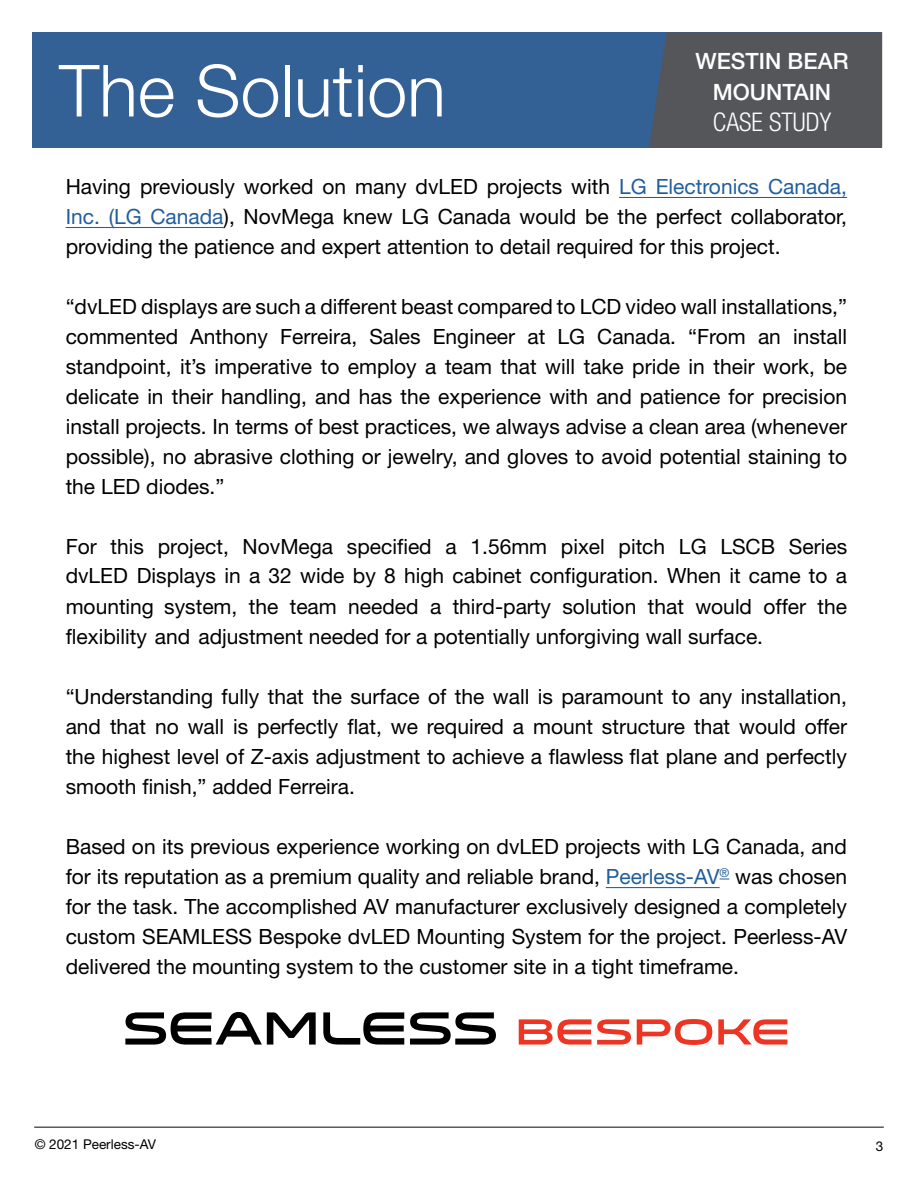
<style>
.page{position:relative;width:918px;height:1188px;background:#fff}
.page>*{position:absolute;margin:0;border:0;box-sizing:border-box;transform-origin:0 0}
.t1{font:300 72px "Helvetica Neue LT Std";color:#fff}
.t2{font:300 condensed 25.8px "Helvetica Neue LT Std";color:#fff}
.t3{font:500 22.5px/30.6px "Helvetica Neue LT Std";color:#fff;text-align:center}
.t4{font:21px/30px "Helvetica Neue LT Std";color:#000;text-align:justify}
.t5{font:13.5px "Helvetica Neue LT Std";color:#000}
.s1{color:#215e9e}
</style>
<div class="page">
<div style="left:33px;top:32px;width:849px;height:115px;background:#336195"></div>
<div style="left:649px;top:32px;width:233px;height:115px;background:#55565a"></div>
<hr style="left:34px;top:1126px;width:850px;height:2px;background:#58595b">
<hr style="left:606px;top:887px;width:114px;height:1px;background:#215e9e">
<hr style="left:66px;top:227px;width:158px;height:1px;background:#215e9e">
<hr style="left:619px;top:197px;width:228px;height:1px;background:#215e9e">
<svg style="left:519px;top:1019px;width:268px;height:26px"></svg>
<svg style="left:125px;top:1012px;width:191px;height:33px"></svg>
<svg style="left:323px;top:1012px;width:81px;height:33px"></svg>
<svg style="left:410px;top:1012px;width:86px;height:33px"></svg>
<h1 class="t1" style="left:59px;top:47px;width:388px">The Solution</h1>
<p class="t3" style="left:696px;top:46px;width:154px">WESTIN BEAR<br>MOUNTAIN</p>
<p class="t2" style="left:713px;top:107px;width:120px">CASE STUDY</p>
<p class="t4" style="left:66px;top:171px;width:783px">Having previously worked on many dvLED projects with <span class="s1">LG Electronics Canada, Inc. (LG Canada</span>), NovMega knew LG Canada would be the perfect collaborator, providing the patience and expert attention to detail required for this project.</p>
<p class="t4" style="left:66px;top:291px;width:783px">“dvLED displays are such a different beast compared to LCD video wall installations,” commented Anthony Ferreira, Sales Engineer at LG Canada. “From an install standpoint, it’s imperative to employ a team that will take pride in their work, be delicate in their handling, and has the experience with and patience for precision install projects. In terms of best practices, we always advise a clean area (whenever possible), no abrasive clothing or jewelry, and gloves to avoid potential staining to the LED diodes.”</p>
<p class="t4" style="left:66px;top:532px;width:783px;line-height:28.5px">For this project, NovMega specified a 1.56mm pixel pitch LG LSCB Series dvLED Displays in a 32 wide by 8 high cabinet configuration. When it came to a</p>
<p class="t4" style="left:66px;top:591px;width:783px">mounting system, the team needed a third-party solution that would offer the flexibility and adjustment needed for a potentially unforgiving wall surface.</p>
<p class="t4" style="left:66px;top:681px;width:783px">“Understanding fully that the surface of the wall is paramount to any installation, and that no wall is perfectly flat, we required a mount structure that would offer the highest level of Z-axis adjustment to achieve a flawless flat plane and perfectly smooth finish,” added Ferreira.</p>
<p class="t4" style="left:66px;top:831px;width:783px">Based on its previous experience working on dvLED projects with LG Canada, and for its reputation as a premium quality and reliable brand, <span class="s1">Peerless-AV</span><sup>®</sup> was chosen for the task. The accomplished AV manufacturer exclusively designed a completely custom SEAMLESS Bespoke dvLED Mounting System for the project. Peerless-AV delivered the mounting system to the customer site in a tight timeframe.</p>
<p class="t5" style="left:35px;top:1136px;width:123px">© 2021 Peerless-AV</p>
<p class="t5" style="left:876px;top:1138px;width:9px">3</p>
</div>
